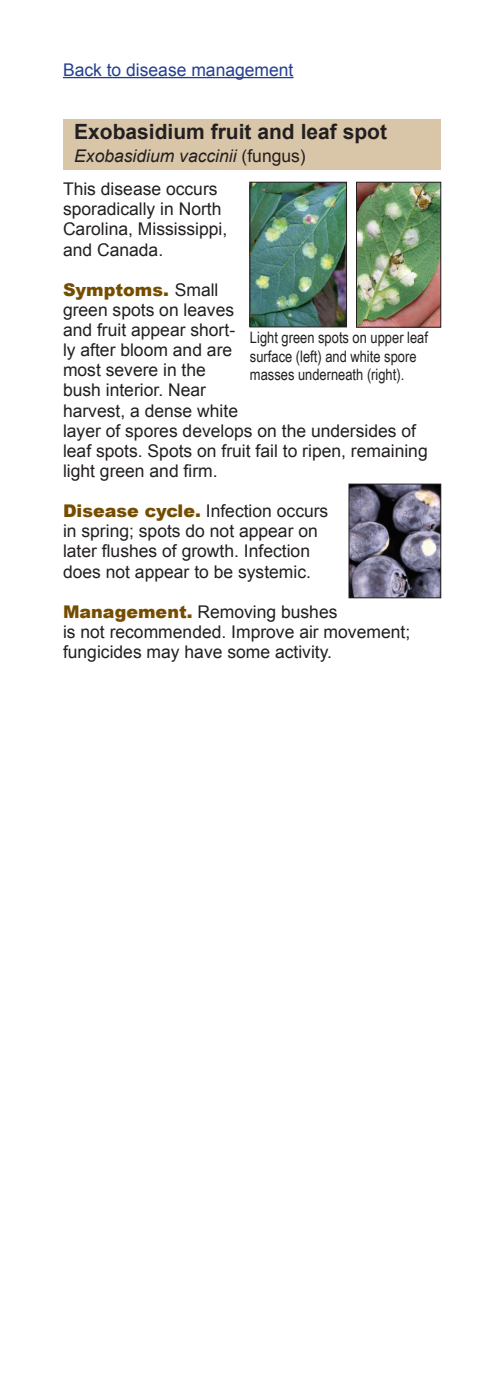
<style>
.page{position:relative;width:504px;height:1386px;background:#fff}
.page>*{position:absolute;margin:0;border:0;box-sizing:border-box;transform-origin:0 0}
.Organism_header{font:700 21px "Arial";color:#231f20}
.Guide_text{font:17.5px/20.1px "Arial";color:#231f20}
.Organism_header-2{font:italic 17.5px "Arial";color:#231f20}
.t1{font:17.5px "Arial";color:#253f8e}
.Guide_caption{font:15.75px/18.4px "Arial Narrow";color:#231f20}
.s1{font-style:normal}
.s2{font-weight:900;color:#754d00}
</style>
<div class="page">
<hr style="left:63px;top:77px;width:231px;height:1px;background:#253f8e">
<div style="left:63px;top:119px;width:378px;height:50px;background:#d9c6a8"></div>
<img style="left:358px;top:184px;width:81px;height:141px">
<img style="left:252px;top:184px;width:93px;height:141px">
<img style="left:351px;top:486px;width:88px;height:110px">
<div style="left:250px;top:182px;width:97px;height:145px;border:1px solid #231f20"></div>
<div style="left:356px;top:182px;width:85px;height:145px;border:1px solid #231f20"></div>
<div style="left:349px;top:484px;width:92px;height:114px;border:1px solid #231f20"></div>
<p class="t1" style="left:63px;top:58px;width:232px">Back to disease management</p>
<p class="Organism_header" style="left:74px;top:118px;width:314px">Exobasidium fruit and leaf spot</p>
<p class="Organism_header-2" style="left:74px;top:144px;width:233px">Exobasidium vaccinii <span class="s1">(fungus)</span></p>
<p class="Guide_text" style="left:63px;top:179px;width:166px">This disease occurs sporadically in North<br>Carolina, Mississippi, and Canada.</p>
<p class="Guide_text" style="left:63px;top:280px;width:366px"><span class="s2">Symptoms.</span> Small<br>green spots on leaves<br>and fruit appear short-<br>ly after bloom and are<br>most severe in the<br>bush interior. Near<br>harvest, a dense white<br>layer of spores develops on the undersides of leaf spots. Spots on fruit fail to ripen, remaining light green and firm.</p>
<p class="Guide_text" style="left:63px;top:501px;width:267px"><span class="s2">Disease cycle.</span> Infection occurs in spring; spots do not appear on later flushes of growth. Infection does not appear to be systemic.</p>
<p class="Guide_text" style="left:63px;top:602px;width:349px"><span class="s2">Management.</span> Removing bushes<br>is not recommended. Improve air movement; fungicides may have some activity.</p>
<p class="Guide_caption" style="left:250px;top:328px;width:180px">Light green spots on upper leaf surface (left) and white spore masses underneath (right).</p>
</div>
